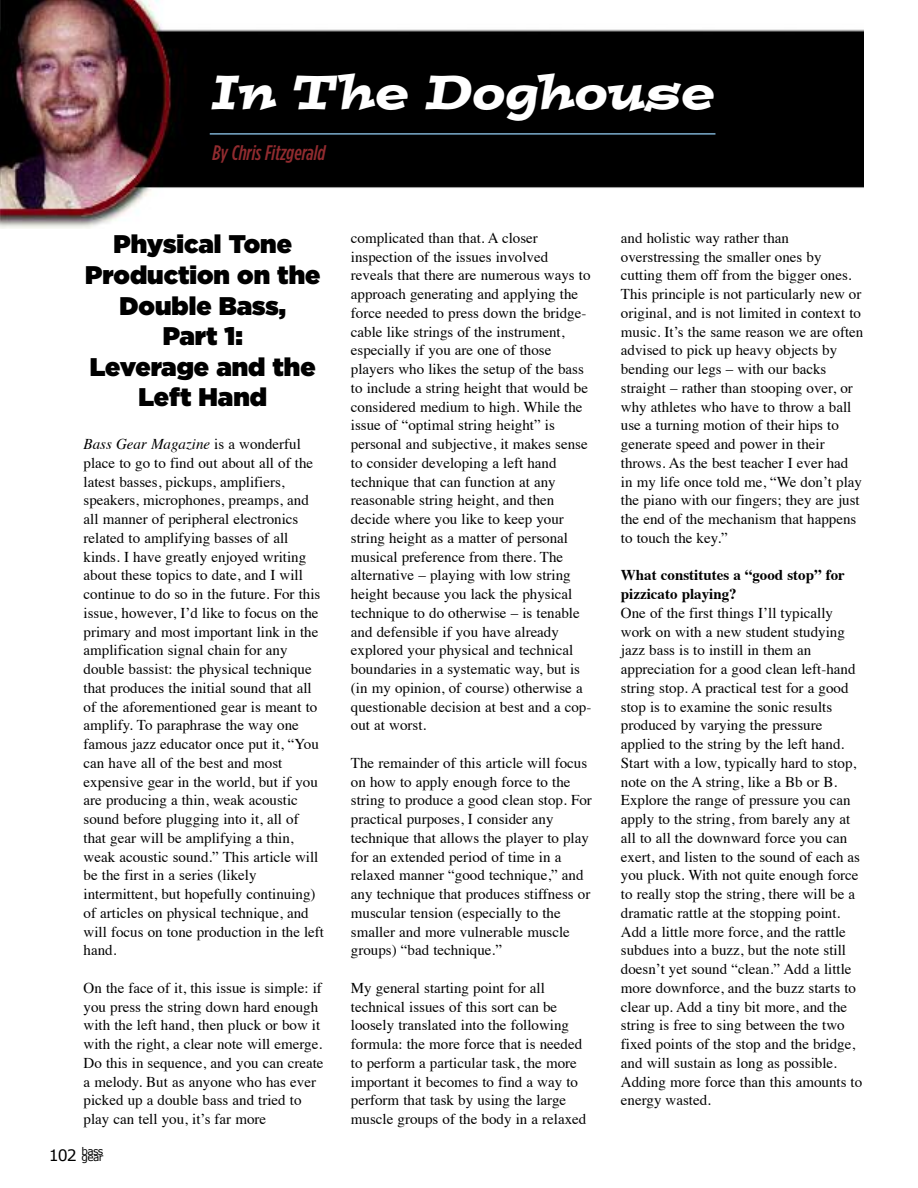
<style>
.page{position:relative;width:918px;height:1188px;background:#fff}
.page>*{position:absolute;margin:0;border:0;box-sizing:border-box;transform-origin:0 0}
.t1{font:italic 48px "Postino";color:#fff}
.t2{font:900 25.5px/30.6px "Gotham";color:#000;text-align:center}
.t3{font:italic 500 21px "Gotham Condensed";color:#912b2f}
.t4{font:15px/18.8px "Times";color:#000}
.t5{font:700 15px/18.8px "Times";color:#000}
.s1{font-style:italic}
</style>
<div class="page">
<img style="left:0;top:0;width:864px;height:229px">
<hr style="left:210px;top:133px;width:505px;height:2px;background:#7caece">
<h1 class="t1" style="left:212px;top:60px;width:504px">In The Doghouse</h1>
<h3 class="t3" style="left:212px;top:140px;width:115px">By Chris Fitzgerald</h3>
<h2 class="t2" style="left:85px;top:229px;width:237px">Physical Tone<br>Production on the<br>Double Bass,<br>Part 1:<br>Leverage and the<br>Left Hand</h2>
<p class="t4" style="left:84px;top:436px;width:242px"><span class="s1">Bass Gear Magazine</span> is a wonderful place to go to find out about all of the latest basses, pickups, amplifiers, speakers, microphones, preamps, and all manner of peripheral electronics related to amplifying basses of all kinds. I have greatly enjoyed writing about these topics to date, and I will continue to do so in the future. For this issue, however, I’d like to focus on the primary and most important link in the amplification signal chain for any double bassist: the physical technique that produces the initial sound that all of the aforementioned gear is meant to amplify. To paraphrase the way one famous jazz educator once put it, “You can have all of the best and most expensive gear in the world, but if you are producing a thin, weak acoustic sound before plugging into it, all of that gear will be amplifying a thin, weak acoustic sound.” This article will be the first in a series (likely intermittent, but hopefully continuing) of articles on physical technique, and will focus on tone production in the left hand.</p>
<p class="t4" style="left:84px;top:980px;width:242px">On the face of it, this issue is simple: if you press the string down hard enough with the left hand, then pluck or bow it with the right, a clear note will emerge.<br>Do this in sequence, and you can create a melody. But as anyone who has ever picked up a double bass and tried to play can tell you, it’s far more</p>
<p class="t4" style="left:351px;top:230px;width:242px">complicated than that. A closer inspection of the issues involved reveals that there are numerous ways to approach generating and applying the force needed to press down the bridge&shy;cable like strings of the instrument, especially if you are one of those players who likes the setup of the bass to include a string height that would be considered medium to high. While the issue of “optimal string height” is personal and subjective, it makes sense to consider developing a left hand technique that can function at any reasonable string height, and then decide where you like to keep your string height as a matter of personal musical preference from there. The alternative – playing with low string height because you lack the physical technique to do otherwise – is tenable and defensible if you have already explored your physical and technical boundaries in a systematic way, but is (in my opinion, of course) otherwise a questionable decision at best and a cop&shy;out at worst.</p>
<p class="t4" style="left:351px;top:755px;width:242px">The remainder of this article will focus on how to apply enough force to the string to produce a good clean stop. For practical purposes, I consider any technique that allows the player to play for an extended period of time in a relaxed manner “good technique,” and any technique that produces stiffness or muscular tension (especially to the smaller and more vulnerable muscle groups) “bad technique.”</p>
<p class="t4" style="left:351px;top:980px;width:237px">My general starting point for all technical issues of this sort can be loosely translated into the following formula: the more force that is needed to perform a particular task, the more important it becomes to find a way to perform that task by using the large muscle groups of the body in a relaxed</p>
<p class="t4" style="left:621px;top:230px;width:244px">and holistic way rather than overstressing the smaller ones by cutting them off from the bigger ones.<br>This principle is not particularly new or original, and is not limited in context to music. It’s the same reason we are often advised to pick up heavy objects by bending our legs – with our backs straight – rather than stooping over, or why athletes who have to throw a ball use a turning motion of their hips to generate speed and power in their throws. As the best teacher I ever had in my life once told me, “We don’t play the piano with our fingers; they are just the end of the mechanism that happens to touch the key.”</p>
<p class="t5" style="left:621px;top:567px;width:225px">What constitutes a “good stop” for pizzicato playing?</p>
<p class="t4" style="left:621px;top:605px;width:243px">One of the first things I’ll typically work on with a new student studying jazz bass is to instill in them an appreciation for a good clean left-hand string stop. A practical test for a good stop is to examine the sonic results produced by varying the pressure applied to the string by the left hand.<br>Start with a low, typically hard to stop, note on the A string, like a Bb or B.<br>Explore the range of pressure you can apply to the string, from barely any at all to all the downward force you can exert, and listen to the sound of each as you pluck. With not quite enough force to really stop the string, there will be a dramatic rattle at the stopping point.<br>Add a little more force, and the rattle subdues into a buzz, but the note still doesn’t yet sound “clean.” Add a little more downforce, and the buzz starts to clear up. Add a tiny bit more, and the string is free to sing between the two fixed points of the stop and the bridge, and will sustain as long as possible.<br>Adding more force than this amounts to energy wasted.</p>
</div>
